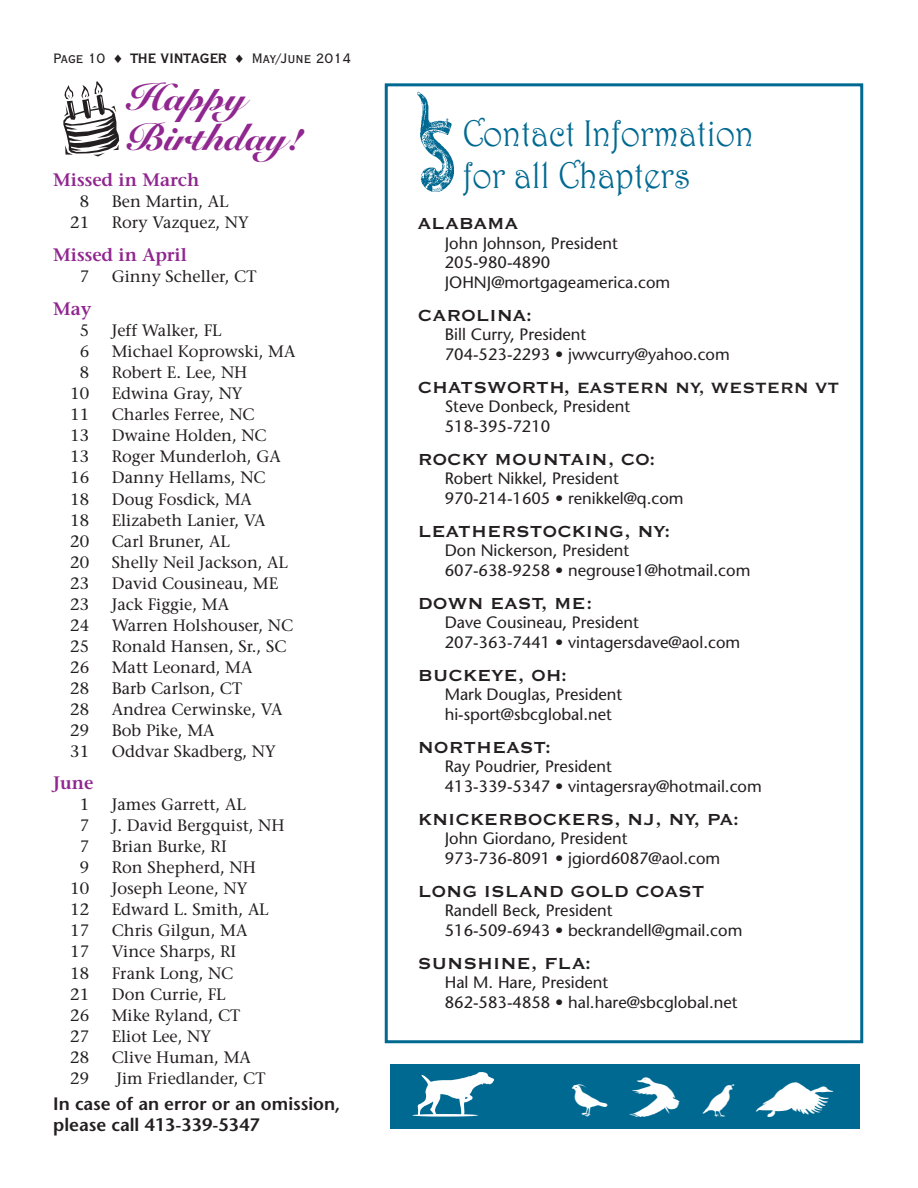
<style>
.page{position:relative;width:918px;height:1188px;background:#fff}
.page>*{position:absolute;margin:0;border:0;box-sizing:border-box;transform-origin:0 0}
.t1{font:78px "Mini Pics Art Jam";color:#231f20}
.t2{font:55.65px "Fowl Play";color:#fff}
.t3{font:40.8px "Fowl Play";color:#fff}
.t4{font:37.5px/42px "Harrington";color:#006991;scale:.9 1}
.t5{font:37.5px/40.5px "Snell Roundhand Black Script";color:#90268f}
.t6{font:700 21px "Copperplate Gothic BT";color:#231f20}
.t7{font:700 19.5px "Copperplate Gothic BT";color:#231f20}
.t8{font:600 18px/21px "Stone Sans";color:#231f20}
.t9{font:600 18px "Stone Serif";color:#90268f}
.t10{font:condensed 18px "Copperplate Gothic BT";color:#231f20}
.t11{font:16.5px "Stone Serif";color:#231f20}
.t12{font:16.5px/19.5px "Stone Sans";color:#231f20}
.s1{font-family:"Monotype Sorts";font-stretch:normal;font-size:12px}
.s2{font-weight:700}
.s3{font-size:21px}
.s4{font-size:49.5px}
.s5{font-size:43.5px}
</style>
<div class="page">
<div style="left:385px;top:83px;width:478px;height:960px;border:3px solid #006991"></div>
<img style="left:417px;top:91px;width:37px;height:101px">
<div style="left:390px;top:1064px;width:469px;height:64px;background:#006991"></div>
<p class="t10" style="left:53px;top:46px;width:299px">Page 10 <span class="s1">©</span> <span class="s2">THE VINTAGER</span> <span class="s1">©</span> May/June 2014</p>
<h1 class="t1" style="left:58px;top:84px;width:67px">8</h1>
<h3 class="t5" style="left:127px;top:82px;width:176px">Happy<br>Birthday!</h3>
<p class="t9" style="left:53px;top:173px;width:148px">Missed in March</p>
<p class="t11" style="left:80px;top:195px;width:11px">8</p>
<p class="t11" style="left:112px;top:195px;width:118px">Ben Martin, AL</p>
<p class="t11" style="left:70px;top:216px;width:20px">21</p>
<p class="t11" style="left:112px;top:216px;width:139px">Rory Vazquez, NY</p>
<p class="t9" style="left:53px;top:248px;width:135px">Missed in April</p>
<p class="t11" style="left:80px;top:270px;width:11px">7</p>
<p class="t11" style="left:112px;top:270px;width:146px">Ginny Scheller, CT</p>
<p class="t9" style="left:53px;top:302px;width:40px">May</p>
<p class="t11" style="left:80px;top:324px;width:11px">5</p>
<p class="t11" style="left:112px;top:324px;width:112px">Jeff Walker, FL</p>
<p class="t11" style="left:80px;top:345px;width:11px">6</p>
<p class="t11" style="left:112px;top:345px;width:185px">Michael Koprowski, MA</p>
<p class="t11" style="left:80px;top:366px;width:11px">8</p>
<p class="t11" style="left:112px;top:366px;width:137px">Robert E. Lee, NH</p>
<p class="t11" style="left:70px;top:387px;width:20px">10</p>
<p class="t11" style="left:112px;top:387px;width:132px">Edwina Gray, NY</p>
<p class="t11" style="left:70px;top:408px;width:20px">11</p>
<p class="t11" style="left:112px;top:408px;width:145px">Charles Ferree, NC</p>
<p class="t11" style="left:70px;top:429px;width:20px">13</p>
<p class="t11" style="left:112px;top:429px;width:157px">Dwaine Holden, NC</p>
<p class="t11" style="left:70px;top:450px;width:20px">13</p>
<p class="t11" style="left:112px;top:450px;width:171px">Roger Munderloh, GA</p>
<p class="t11" style="left:70px;top:471px;width:20px">16</p>
<p class="t11" style="left:112px;top:471px;width:156px">Danny Hellams, NC</p>
<p class="t11" style="left:70px;top:492px;width:20px">18</p>
<p class="t11" style="left:112px;top:492px;width:142px">Doug Fosdick, MA</p>
<p class="t11" style="left:70px;top:513px;width:20px">18</p>
<p class="t11" style="left:112px;top:513px;width:155px">Elizabeth Lanier, VA</p>
<p class="t11" style="left:70px;top:534px;width:20px">20</p>
<p class="t11" style="left:112px;top:534px;width:120px">Carl Bruner, AL</p>
<p class="t11" style="left:70px;top:555px;width:20px">20</p>
<p class="t11" style="left:112px;top:555px;width:178px">Shelly Neil Jackson, AL</p>
<p class="t11" style="left:70px;top:576px;width:20px">23</p>
<p class="t11" style="left:112px;top:576px;width:168px">David Cousineau, ME</p>
<p class="t11" style="left:70px;top:597px;width:20px">23</p>
<p class="t11" style="left:112px;top:597px;width:119px">Jack Figgie, MA</p>
<p class="t11" style="left:70px;top:618px;width:20px">24</p>
<p class="t11" style="left:112px;top:618px;width:183px">Warren Holshouser, NC</p>
<p class="t11" style="left:70px;top:639px;width:20px">25</p>
<p class="t11" style="left:112px;top:639px;width:176px">Ronald Hansen, Sr., SC</p>
<p class="t11" style="left:70px;top:660px;width:20px">26</p>
<p class="t11" style="left:112px;top:660px;width:142px">Matt Leonard, MA</p>
<p class="t11" style="left:70px;top:681px;width:20px">28</p>
<p class="t11" style="left:112px;top:681px;width:132px">Barb Carlson, CT</p>
<p class="t11" style="left:70px;top:702px;width:20px">28</p>
<p class="t11" style="left:112px;top:702px;width:172px">Andrea Cerwinske, VA</p>
<p class="t11" style="left:70px;top:723px;width:20px">29</p>
<p class="t11" style="left:112px;top:723px;width:104px">Bob Pike, MA</p>
<p class="t11" style="left:70px;top:744px;width:20px">31</p>
<p class="t11" style="left:112px;top:744px;width:166px">Oddvar Skadberg, NY</p>
<p class="t9" style="left:53px;top:776px;width:42px">June</p>
<p class="t11" style="left:80px;top:798px;width:11px">1</p>
<p class="t11" style="left:112px;top:798px;width:136px">James Garrett, AL</p>
<p class="t11" style="left:80px;top:819px;width:11px">7</p>
<p class="t11" style="left:112px;top:819px;width:174px">J. David Bergquist, NH</p>
<p class="t11" style="left:80px;top:840px;width:11px">7</p>
<p class="t11" style="left:112px;top:840px;width:117px">Brian Burke, RI</p>
<p class="t11" style="left:80px;top:861px;width:11px">9</p>
<p class="t11" style="left:112px;top:861px;width:146px">Ron Shepherd, NH</p>
<p class="t11" style="left:70px;top:882px;width:20px">10</p>
<p class="t11" style="left:112px;top:882px;width:137px">Joseph Leone, NY</p>
<p class="t11" style="left:70px;top:903px;width:20px">12</p>
<p class="t11" style="left:112px;top:903px;width:159px">Edward L. Smith, AL</p>
<p class="t11" style="left:70px;top:924px;width:20px">17</p>
<p class="t11" style="left:112px;top:924px;width:137px">Chris Gilgun, MA</p>
<p class="t11" style="left:70px;top:945px;width:20px">17</p>
<p class="t11" style="left:112px;top:945px;width:126px">Vince Sharps, RI</p>
<p class="t11" style="left:70px;top:966px;width:20px">18</p>
<p class="t11" style="left:112px;top:966px;width:123px">Frank Long, NC</p>
<p class="t11" style="left:70px;top:987px;width:20px">21</p>
<p class="t11" style="left:112px;top:987px;width:116px">Don Currie, FL</p>
<p class="t11" style="left:70px;top:1008px;width:20px">26</p>
<p class="t11" style="left:112px;top:1008px;width:130px">Mike Ryland, CT</p>
<p class="t11" style="left:70px;top:1029px;width:20px">27</p>
<p class="t11" style="left:112px;top:1029px;width:101px">Eliot Lee, NY</p>
<p class="t11" style="left:70px;top:1050px;width:20px">28</p>
<p class="t11" style="left:112px;top:1050px;width:141px">Clive Human, MA</p>
<p class="t11" style="left:70px;top:1071px;width:20px">29</p>
<p class="t11" style="left:116px;top:1071px;width:151px">Jim Friedlander, CT</p>
<p class="t8" style="left:53px;top:1096px;width:289px">In case of an error or an omission, please call 413-339-5347</p>
<h3 class="t4" style="left:463px;top:112px;width:325px">Contact Information for all Chapters</h3>
<p class="t6" style="left:418px;top:210px;width:102px">ALABAMA</p>
<p class="t12" style="left:445px;top:235px;width:227px">John Johnson, President<br>205-980-4890<br>JOHNJ@mortgageamerica.com</p>
<p class="t6" style="left:418px;top:301px;width:116px">CAROLINA:</p>
<p class="t12" style="left:445px;top:327px;width:287px">Bill Curry, President<br>704-523-2293 • jwwcurry@yahoo.com</p>
<p class="t7" style="left:418px;top:375px;width:423px"><span class="s3">CHATSWORTH,</span> EASTERN NY, WESTERN VT</p>
<p class="t12" style="left:445px;top:399px;width:187px">Steve Donbeck, President<br>518-395-7210</p>
<p class="t6" style="left:418px;top:445px;width:240px">ROCKY MOUNTAIN, CO:</p>
<p class="t12" style="left:445px;top:471px;width:240px">Robert Nikkel, President<br>970-214-1605 • renikkel@q.com</p>
<p class="t6" style="left:418px;top:517px;width:255px">LEATHERSTOCKING, NY:</p>
<p class="t12" style="left:445px;top:543px;width:307px">Don Nickerson, President<br>607-638-9258 • negrouse1@hotmail.com</p>
<p class="t6" style="left:418px;top:589px;width:177px">DOWN EAST, ME:</p>
<p class="t12" style="left:445px;top:615px;width:297px">Dave Cousineau, President<br>207-363-7441 • vintagersdave@aol.com</p>
<p class="t6" style="left:418px;top:661px;width:151px">BUCKEYE, OH:</p>
<p class="t12" style="left:445px;top:687px;width:179px">Mark Douglas, President hi-sport@sbcglobal.net</p>
<p class="t6" style="left:418px;top:733px;width:135px">NORTHEAST:</p>
<p class="t12" style="left:445px;top:759px;width:319px">Ray Poudrier, President<br>413-339-5347 • vintagersray@hotmail.com</p>
<p class="t6" style="left:418px;top:805px;width:323px">KNICKERBOCKERS, NJ, NY, PA:</p>
<p class="t12" style="left:445px;top:831px;width:277px">John Giordano, President<br>973-736-8091 • jgiord6087@aol.com</p>
<p class="t6" style="left:418px;top:877px;width:288px">LONG ISLAND GOLD COAST</p>
<p class="t12" style="left:445px;top:903px;width:299px">Randell Beck, President<br>516-509-6943 • beckrandell@gmail.com</p>
<p class="t6" style="left:418px;top:949px;width:176px">SUNSHINE, FLA:</p>
<p class="t12" style="left:445px;top:975px;width:294px">Hal M. Hare, President<br>862-583-4858 • hal.hare@sbcglobal.net</p>
<h2 class="t2" style="left:412px;top:1065px;width:87px">#</h2>
<h3 class="t3" style="left:572px;top:1079px;width:267px">a <span class="s4">e</span> t <span class="s5">l</span></h3>
</div>
